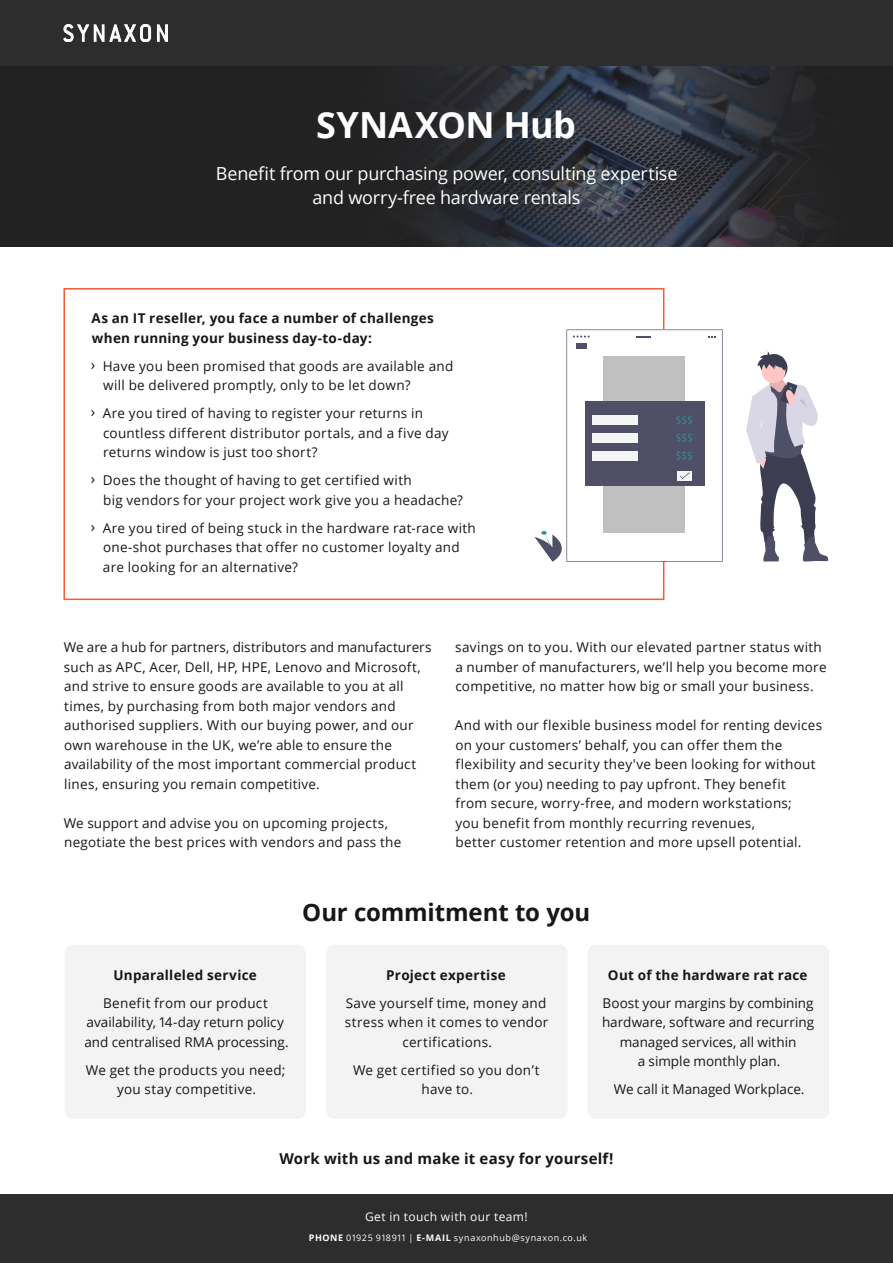
<style>
.page{position:relative;width:893px;height:1263px;background:#fff}
.page>*{position:absolute;margin:0;border:0;box-sizing:border-box;transform-origin:0 0}
.t1{font:700 36px "Open Sans";letter-spacing:-.01em;color:#fff}
.t2{font:700 24px "Open Sans";letter-spacing:-.005em;color:#181716}
.t3{font:18px/24px "Open Sans";letter-spacing:-.015em;color:#fff;text-align:center}
.t4{font:700 15px "Open Sans";letter-spacing:.015em;color:#181716}
.t5{font:13.5px/19.5px "Open Sans";letter-spacing:.02em;color:#181716}
.t6{font:700 13.5px/19.5px "Open Sans";letter-spacing:.02em;color:#181716}
.t7{font:13.5px/19.5px "Open Sans";color:#181716;text-align:center}
.t8{font:12px "Open Sans";letter-spacing:.035em;color:#fff}
.t9{font:9px "Open Sans";letter-spacing:.065em;color:#fff}
.s1{font-size:15px}
.s2{font-weight:700}
</style>
<div class="page">
<div style="left:63px;top:288px;width:601px;height:312px;border:2px solid #fa5932"></div>
<div style="left:0;top:0;width:893px;height:66px;background:#2d2d2d"></div>
<img style="left:64px;top:24px;width:103px;height:18px">
<img style="left:0;top:66px;width:893px;height:180px">
<svg style="left:746px;top:351px;width:82px;height:211px"></svg>
<svg style="left:534px;top:329px;width:189px;height:233px"></svg>
<div style="left:65px;top:945px;width:241px;height:174px;background:#f3f3f3;border-radius:9px"></div>
<div style="left:588px;top:945px;width:241px;height:174px;background:#f3f3f3;border-radius:9px"></div>
<div style="left:326px;top:945px;width:242px;height:174px;background:#f3f3f3;border-radius:9px"></div>
<div style="left:0;top:1194px;width:893px;height:69px;background:#2d2d2d"></div>
<h1 class="t1" style="left:316px;top:99px;width:261px">SYNAXON Hub</h1>
<h3 class="t3" style="left:216px;top:161px;width:463px">Benefit from our purchasing power, consulting expertise and worry-free hardware rentals</h3>
<p class="t6" style="left:91px;top:308px;width:344px">As an IT reseller, you face a number of challenges when running your business day-to-day:</p>
<p class="t5" style="left:103px;top:356px;width:352px;text-indent:-12px"><span class="s1">›</span> Have you been promised that goods are available and will be delivered promptly, only to be let down?</p>
<p class="t5" style="left:103px;top:403px;width:347px;text-indent:-12px"><span class="s1">›</span> Are you tired of having to register your returns in countless different distributor portals, and a five day returns window is just too short?</p>
<p class="t5" style="left:103px;top:470px;width:361px;text-indent:-12px"><span class="s1">›</span> Does the thought of having to get certified with<br>big vendors for your project work give you a headache?</p>
<p class="t5" style="left:103px;top:518px;width:374px;text-indent:-12px"><span class="s1">›</span> Are you tired of being stuck in the hardware rat-race with one-shot purchases that offer no customer loyalty and are looking for an alternative?</p>
<p class="t5" style="left:64px;top:637px;width:369px">We are a hub for partners, distributors and manufacturers such as APC, Acer, Dell, HP, HPE, Lenovo and Microsoft, and strive to ensure goods are available to you at all times, by purchasing from both major vendors and authorised suppliers. With our buying power, and our own warehouse in the UK, we’re able to ensure the availability of the most important commercial product lines, ensuring you remain competitive.</p>
<p class="t5" style="left:64px;top:813px;width:339px">We support and advise you on upcoming projects, negotiate the best prices with vendors and pass the</p>
<p class="t5" style="left:455px;top:637px;width:373px">savings on to you. With our elevated partner status with a number of manufacturers, we’ll help you become more competitive, no matter how big or small your business.</p>
<p class="t5" style="left:455px;top:715px;width:369px">And with our flexible business model for renting devices on your customers’ behalf, you can offer them the flexibility and security they've been looking for without them (or you) needing to pay upfront. They benefit<br>from secure, worry-free, and modern workstations;<br>you benefit from monthly recurring revenues,<br>better customer retention and more upsell potential.</p>
<h2 class="t2" style="left:302px;top:896px;width:289px">Our commitment to you</h2>
<p class="t6" style="left:113px;top:965px;width:145px">Unparalleled service</p>
<p class="t5" style="left:84px;top:993px;width:206px;text-align:center">Benefit from our product availability, 14-day return policy and centralised RMA processing.</p>
<p class="t5" style="left:86px;top:1060px;width:201px;text-align:center">We get the products you need; you stay competitive.</p>
<p class="t6" style="left:386px;top:965px;width:121px">Project expertise</p>
<p class="t5" style="left:345px;top:993px;width:205px;text-align:center">Save yourself time, money and stress when it comes to vendor certifications.</p>
<p class="t5" style="left:353px;top:1060px;width:188px;text-align:center">We get certified so you don’t have to.</p>
<p class="t6" style="left:608px;top:965px;width:201px">Out of the hardware rat race</p>
<p class="t7" style="left:602px;top:993px;width:214px">Boost your margins by combining hardware, software and recurring managed services, all within<br>a simple monthly plan.</p>
<p class="t7" style="left:614px;top:1079px;width:192px">We call it Managed Workplace.</p>
<p class="t4" style="left:279px;top:1148px;width:336px">Work with us and make it easy for yourself!</p>
<p class="t8" style="left:365px;top:1208px;width:164px">Get in touch with our team!</p>
<p class="t9" style="left:309px;top:1231px;width:280px"><span class="s2">PHONE</span> 01925 918911 | <span class="s2">E-MAIL</span> synaxonhub@synaxon.co.uk</p>
</div>
